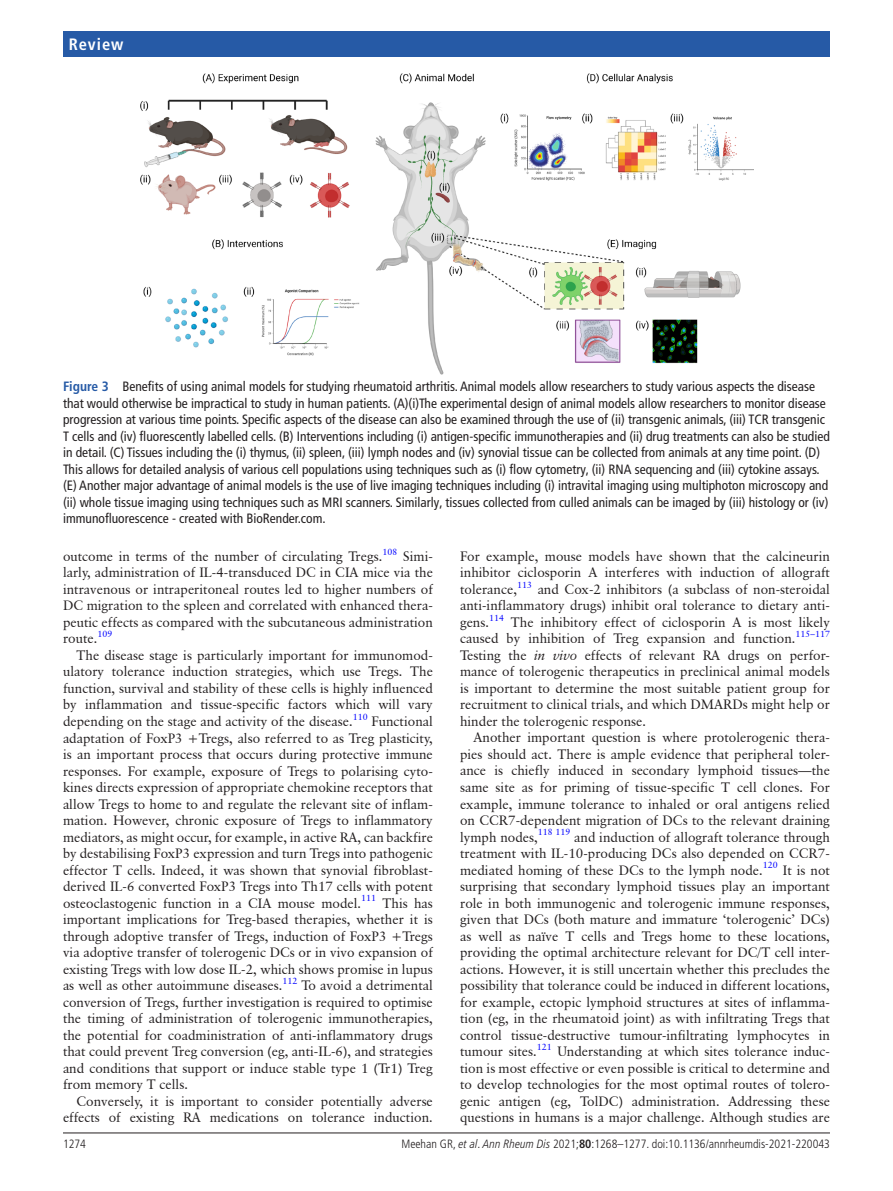
<style>
.page{position:relative;width:893px;height:1191px;background:#fff}
.page>*{position:absolute;margin:0;border:0;box-sizing:border-box;transform-origin:0 0}
.t1{font:700 condensed 16.5px "Frutiger LT Pro";letter-spacing:.055em;color:#fff}
.t2{font:13.5px/16.5px "Classical Garamond BT";color:#231f20;text-align:justify}
.t3{font:condensed 13.5px/16.5px "Frutiger LT Pro";color:#231f20}
.t4{font:300 condensed 12px "Frutiger LT Pro";color:#231f20}
.s1{font-weight:700;color:#265aa6}
.s2{font-style:italic}
.s3{font-weight:700}
</style>
<div class="page">
<hr style="left:63px;top:1132px;width:767px;height:1px;background:#231f20">
<div style="left:63px;top:31px;width:767px;height:25px;background:#265aa6"></div>
<img style="left:140px;top:73px;width:613px;height:302px">
<p class="t1" style="left:69px;top:34px;width:56px">Review</p>
<p class="t3" style="left:63px;top:378px;width:768px"><span class="s1">Figure 3</span> Benefits of using animal models for studying rheumatoid arthritis. Animal models allow researchers to study various aspects the disease that would otherwise be impractical to study in human patients. (A)(i)The experimental design of animal models allow researchers to monitor disease progression at various time points. Specific aspects of the disease can also be examined through the use of (ii) transgenic animals, (iii) TCR transgenic T cells and (iv) fluorescently labelled cells. (B) Interventions including (i) antigen-specific immunotherapies and (ii) drug treatments can also be studied in detail. (C) Tissues including the (i) thymus, (ii) spleen, (iii) lymph nodes and (iv) synovial tissue can be collected from animals at any time point. (D)<br>This allows for detailed analysis of various cell populations using techniques such as (i) flow cytometry, (ii) RNA sequencing and (iii) cytokine assays. (E) Another major advantage of animal models is the use of live imaging techniques including (i) intravital imaging using multiphoton microscopy and (ii) whole tissue imaging using techniques such as MRI scanners. Similarly, tissues collected from culled animals can be imaged by (iii) histology or (iv) immunofluorescence - created with BioRender.com.</p>
<p class="t2" style="left:63px;top:548px;width:371px">outcome in terms of the number of circulating Tregs.<sup>108</sup> Simi&shy;larly, administration of IL-4-transduced DC in CIA mice via the intravenous or intraperitoneal routes led to higher numbers of DC migration to the spleen and correlated with enhanced thera&shy;peutic effects as compared with the subcutaneous administration route.<sup>109</sup></p>
<p class="t2" style="left:63px;top:647px;width:371px;text-indent:14px">The disease stage is particularly important for immunomod&shy;ulatory tolerance induction strategies, which use Tregs. The function, survival and stability of these cells is highly influenced by inflammation and tissue-specific factors which will vary depending on the stage and activity of the disease.<sup>110</sup> Functional adaptation of FoxP3 +Tregs, also referred to as Treg plasticity, is an important process that occurs during protective immune responses. For example, exposure of Tregs to polarising cyto&shy;kines directs expression of appropriate chemokine receptors that allow Tregs to home to and regulate the relevant site of inflam&shy;mation. However, chronic exposure of Tregs to inflammatory mediators, as might occur, for example, in active RA, can backfire by destabilising FoxP3 expression and turn Tregs into pathogenic effector T cells. Indeed, it was shown that synovial fibroblast&shy;derived IL-6 converted FoxP3 Tregs into Th17 cells with potent osteoclastogenic function in a CIA mouse model.<sup>111</sup></p>
<p class="t2" style="left:63px;top:894px;width:371px;text-indent:320px">This has important implications for Treg-based therapies, whether it is through adoptive transfer of Tregs, induction of FoxP3 +Tregs via adoptive transfer of tolerogenic DCs or in vivo expansion of existing Tregs with low dose IL-2, which shows promise in lupus as well as other autoimmune diseases.<sup>112</sup> To avoid a detrimental conversion of Tregs, further investigation is required to optimise the timing of administration of tolerogenic immunotherapies, the potential for coadministration of anti-inflammatory drugs that could prevent Treg conversion (eg, anti-IL-6), and strategies and conditions that support or induce stable type 1 (Tr1) Treg from memory T cells.</p>
<p class="t2" style="left:63px;top:1092px;width:371px;text-align:right">Conversely, it is important to consider potentially adverse effects of existing RA medications on tolerance induction.</p>
<p class="t2" style="left:460px;top:548px;width:371px">For example, mouse models have shown that the calcineurin inhibitor ciclosporin A interferes with induction of allograft tolerance,<sup>113</sup> and Cox-2 inhibitors (a subclass of non-steroidal anti-inflammatory drugs) inhibit oral tolerance to dietary anti&shy;gens.<sup>114</sup> The inhibitory effect of ciclosporin A is most likely caused by inhibition of Treg expansion and function.<sup>115–117<br></sup>Testing the <span class="s2">in vivo</span> effects of relevant RA drugs on perfor&shy;mance of tolerogenic therapeutics in preclinical animal models is important to determine the most suitable patient group for recruitment to clinical trials, and which DMARDs might help or hinder the tolerogenic response.</p>
<p class="t2" style="left:460px;top:729px;width:371px;text-indent:14px">Another important question is where protolerogenic thera&shy;pies should act. There is ample evidence that peripheral toler&shy;ance is chiefly induced in secondary lymphoid tissues—the same site as for priming of tissue-specific T cell clones. For example, immune tolerance to inhaled or oral antigens relied on CCR7-dependent migration of DCs to the relevant draining lymph nodes,<sup>118</sup> <sup>119</sup> and induction of allograft tolerance through treatment with IL-10-producing DCs also depended on CCR7- mediated homing of these DCs to the lymph node.<sup>120</sup> It is not surprising that secondary lymphoid tissues play an important role in both immunogenic and tolerogenic immune responses, given that DCs (both mature and immature ‘tolerogenic’ DCs) as well as naïve T cells and Tregs home to these locations, providing the optimal architecture relevant for DC/T cell inter&shy;actions. However, it is still uncertain whether this precludes the possibility that tolerance could be induced in different locations, for example, ectopic lymphoid structures at sites of inflamma&shy;tion (eg, in the rheumatoid joint) as with infiltrating Tregs that control tissue-destructive tumour-infiltrating lymphocytes in tumour sites.<sup>121</sup> Understanding at which sites tolerance induc&shy;tion is most effective or even possible is critical to determine and to develop technologies for the most optimal routes of tolero&shy;genic antigen (eg, TolDC) administration. Addressing these questions in humans is a major challenge. Although studies are</p>
<p class="t4" style="left:63px;top:1136px;width:25px">1274</p>
<p class="t4" style="left:401px;top:1136px;width:430px">Meehan GR, <span class="s2">et al</span>. <span class="s2">Ann Rheum Dis</span> 2021;<span class="s3">80</span>:1268–1277. doi:10.1136/annrheumdis-2021-220043</p>
</div>
